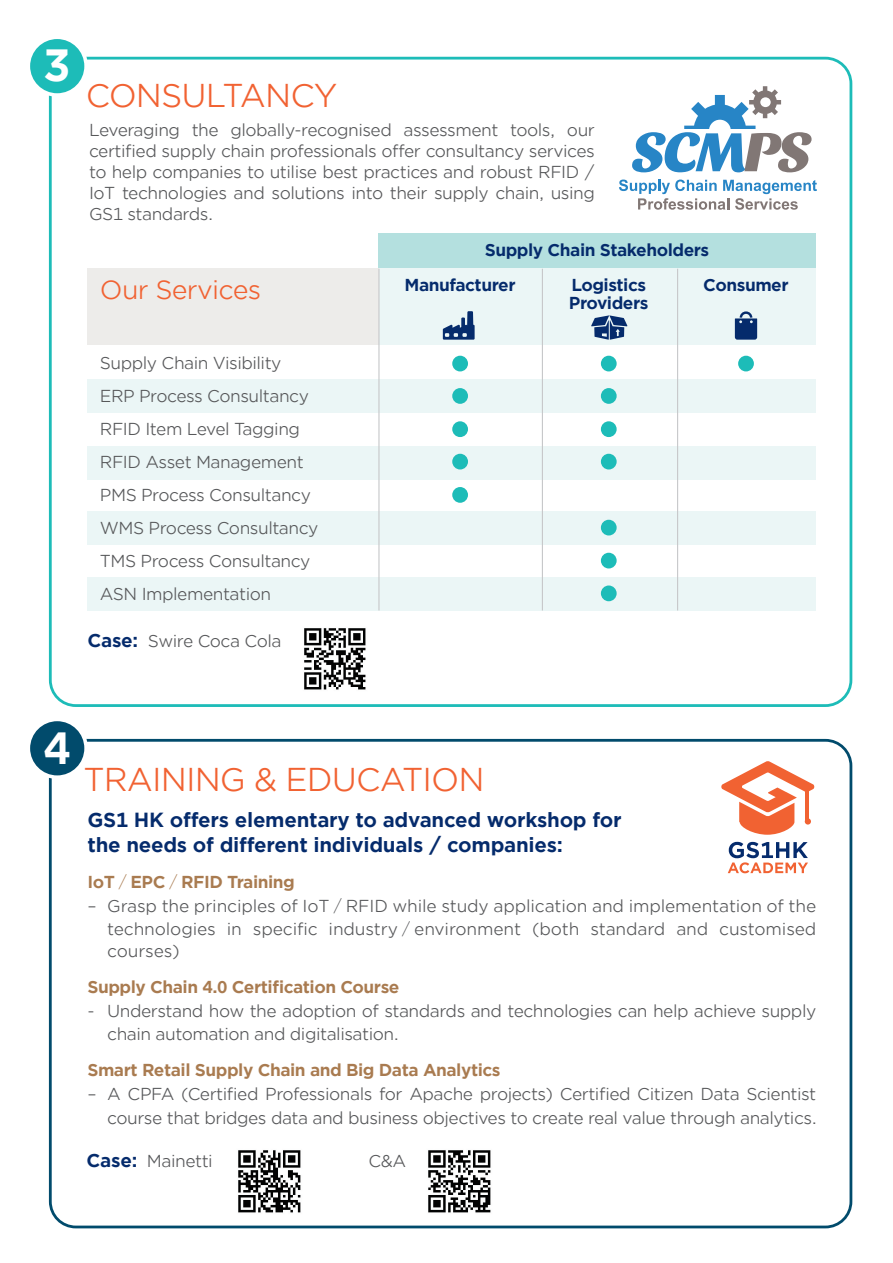
<style>
.page{position:relative;width:893px;height:1263px;background:#fff}
.page>*{position:absolute;margin:0;border:0;box-sizing:border-box;transform-origin:0 0}
.t1{font:700 43.05px "Gotham Office";color:#fff}
.t2{font:31.5px "Gotham Office";letter-spacing:-.03em;color:#f16232}
.t3{font:25.5px "Gotham Office";letter-spacing:-.03em;color:#f16232}
.t4{font:700 19.5px/25.5px "Gotham Office";letter-spacing:-.015em;color:#052b6c}
.t5{font:16.5px/33px "Gotham Office";letter-spacing:-.03em;color:#57585a;text-align:justify}
.t6{font:700 16.5px "Gotham Office";letter-spacing:-.03em;color:#a97b50}
.t7{font:700 16.5px/18px "Gotham Office";letter-spacing:-.03em;color:#052b6c}
.s1{font-weight:700;font-size:18px;color:#052b6c}
.s2{font-family:"Adobe Ming Std";font-weight:300}
</style>
<div class="page">
<div style="left:379px;top:233px;width:437px;height:44px;background:#b4e0df"></div>
<div style="left:87px;top:268px;width:729px;height:77px;background:#edecea"></div>
<div style="left:379px;top:268px;width:437px;height:77px;background:#ebf6f6"></div>
<div style="left:87px;top:380px;width:729px;height:33px;background:#ebf6f6"></div>
<div style="left:87px;top:446px;width:729px;height:33px;background:#ebf6f6"></div>
<div style="left:87px;top:512px;width:729px;height:33px;background:#ebf6f6"></div>
<div style="left:87px;top:577px;width:729px;height:33px;background:#ebf6f6"></div>
<div style="left:49px;top:57px;width:803px;height:650px;border:3px solid #1dbcb8;border-radius:25px"></div>
<div style="left:28px;top:37px;width:58px;height:58px;background:#1dbcb8;border-radius:50%"></div>
<div style="left:27px;top:35px;width:61px;height:62px;border:4px solid #fff;border-radius:50%"></div>
<div style="left:49px;top:739px;width:803px;height:489px;border:3px solid #014b6c;border-radius:25px"></div>
<div style="left:28px;top:719px;width:58px;height:58px;background:#014b6c;border-radius:50%"></div>
<div style="left:27px;top:718px;width:61px;height:61px;border:4px solid #fff;border-radius:50%"></div>
<img style="left:428px;top:1150px;width:63px;height:63px">
<img style="left:238px;top:1150px;width:63px;height:63px">
<img style="left:304px;top:628px;width:62px;height:62px">
<svg style="left:721px;top:761px;width:94px;height:74px"></svg>
<svg style="left:728px;top:842px;width:80px;height:31px"></svg>
<svg style="left:619px;top:180px;width:198px;height:30px"></svg>
<svg style="left:632px;top:86px;width:180px;height:86px"></svg>
<div style="left:452px;top:487px;width:16px;height:16px;background:#1dbcb8;border-radius:50%"></div>
<div style="left:601px;top:553px;width:16px;height:15px;background:#1dbcb8;border-radius:50%"></div>
<div style="left:601px;top:520px;width:16px;height:15px;background:#1dbcb8;border-radius:50%"></div>
<div style="left:452px;top:454px;width:16px;height:15px;background:#1dbcb8;border-radius:50%"></div>
<div style="left:601px;top:454px;width:16px;height:15px;background:#1dbcb8;border-radius:50%"></div>
<div style="left:452px;top:421px;width:16px;height:16px;background:#1dbcb8;border-radius:50%"></div>
<div style="left:601px;top:421px;width:16px;height:16px;background:#1dbcb8;border-radius:50%"></div>
<div style="left:452px;top:388px;width:16px;height:16px;background:#1dbcb8;border-radius:50%"></div>
<div style="left:601px;top:388px;width:16px;height:16px;background:#1dbcb8;border-radius:50%"></div>
<div style="left:601px;top:585px;width:16px;height:16px;background:#1dbcb8;border-radius:50%"></div>
<div style="left:452px;top:356px;width:16px;height:15px;background:#1dbcb8;border-radius:50%"></div>
<div style="left:601px;top:356px;width:16px;height:15px;background:#1dbcb8;border-radius:50%"></div>
<div style="left:738px;top:356px;width:16px;height:15px;background:#1dbcb8;border-radius:50%"></div>
<hr style="left:677px;top:269px;width:1px;height:341px;background:#c7c8ca">
<hr style="left:542px;top:269px;width:1px;height:341px;background:#c7c8ca">
<hr style="left:378px;top:269px;width:2px;height:341px;background:#c7c8ca">
<svg style="left:591px;top:315px;width:36px;height:25px"></svg>
<svg style="left:443px;top:311px;width:32px;height:29px"></svg>
<svg style="left:735px;top:311px;width:22px;height:29px"></svg>
<h1 class="t1" style="left:43px;top:36px;width:29px">3</h1>
<h2 class="t2" style="left:86px;top:75px;width:253px">CONSULTANCY</h2>
<p class="t5" style="left:89px;top:119px;width:507px;line-height:21px">Leveraging the globally-recognised assessment tools, our certified supply chain professionals offer consultancy services to help companies to utilise best practices and robust RFID / IoT technologies and solutions into their supply chain, using GS1 standards.</p>
<h3 class="t3" style="left:100px;top:273px;width:163px">Our Services</h3>
<p class="t5" style="left:100px;top:346px;width:220px;text-align:left">Supply Chain Visibility<br>ERP Process Consultancy<br>RFID Item Level Tagging<br>RFID Asset Management<br>PMS Process Consultancy<br>WMS Process Consultancy<br>TMS Process Consultancy<br>ASN Implementation</p>
<p class="t5" style="left:87px;top:624px;width:196px"><span class="s1">Case:</span> Swire Coca Cola</p>
<p class="t7" style="left:703px;top:232px;width:87px;line-height:35.5px;text-indent:-219px">Supply Chain Stakeholders<br>Consumer</p>
<p class="t7" style="left:405px;top:276px;width:113px">Manufacturer</p>
<p class="t7" style="left:569px;top:276px;width:81px">Logistics<br>Providers</p>
<h1 class="t1" style="left:43px;top:718px;width:29px">4</h1>
<h2 class="t2" style="left:83px;top:758px;width:403px">TRAINING &amp; EDUCATION</h2>
<p class="t4" style="left:87px;top:807px;width:536px">GS1 HK offers elementary to advanced workshop for the needs of different individuals / companies:</p>
<p class="t6" style="left:87px;top:871px;width:209px">IoT<span class="s2">／</span>EPC<span class="s2">／</span>RFID Training</p>
<p class="t5" style="left:107px;top:894px;width:711px;line-height:22.5px;text-indent:-20px">– Grasp the principles of IoT<span class="s2">／</span>RFID while study application and implementation of the technologies in specific industry<span class="s2">／</span>environment (both standard and customised courses)</p>
<p class="t6" style="left:87px;top:976px;width:314px">Supply Chain 4.0 Certification Course</p>
<p class="t5" style="left:107px;top:999px;width:711px;line-height:22.5px;text-indent:-20px">- Understand how the adoption of standards and technologies can help achieve supply chain automation and digitalisation.</p>
<p class="t6" style="left:87px;top:1058px;width:415px">Smart Retail Supply Chain and Big Data Analytics</p>
<p class="t5" style="left:87px;top:1081px;width:731px;line-height:24px;text-align:right">– A CPFA (Certified Professionals for Apache projects) Certified Citizen Data Scientist course that bridges data and business objectives to create real value through analytics.</p>
<p class="t5" style="left:86px;top:1144px;width:128px"><span class="s1">Case:</span> Mainetti</p>
<p class="t5" style="left:368px;top:1144px;width:39px">C&amp;A</p>
</div>
